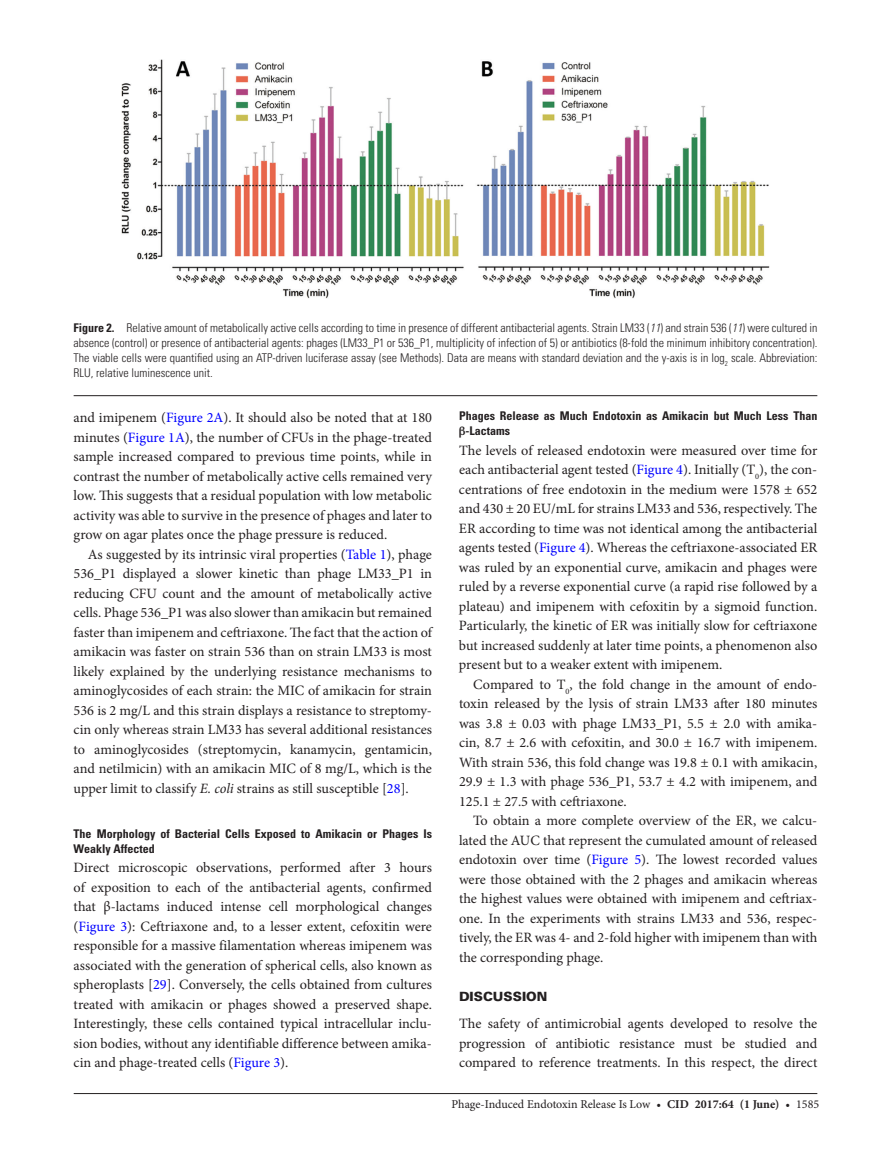
<style>
.page{position:relative;width:891px;height:1174px;background:#fff}
.page>*{position:absolute;margin:0;border:0;box-sizing:border-box;transform-origin:0 0}
.t1{font:14.25px/19.5px "Minion Pro";color:#231f20;text-align:justify}
.t2{font:900 12.75px "Univers LT Std";color:#231f20}
.t3{font:300 condensed 12px/15px "Univers LT Std";color:#231f20;text-align:justify}
.t4{font:700 condensed 12px/15px "Univers LT Std";color:#231f20}
.t5{font:12px "Minion Pro";color:#231f20}
.s1{font-weight:700}
.s2{font-style:italic}
.s3{color:#00f}
.s4{font-family:"Gandhari Unicode";font-stretch:normal}
</style>
<div class="page">
<hr style="left:74px;top:1093px;width:743px;height:1px;background:#231f20">
<hr style="left:74px;top:395px;width:743px;height:1px;background:#231f20">
<img style="left:121px;top:59px;width:649px;height:240px">
<p class="t3" style="left:74px;top:321px;width:745px"><span class="s1">Figure 2.</span> Relative amount of metabolically active cells according to time in presence of different antibacterial agents. Strain LM33 (<span class="s2">11</span>) and strain 536 (<span class="s2">11</span>) were cultured in absence (control) or presence of antibacterial agents: phages (LM33_P1 or 536_P1, multiplicity of infection of 5) or antibiotics (8-fold the minimum inhibitory concentration).<br>The viable cells were quantified using an ATP-driven luciferase assay (see Methods). Data are means with standard deviation and the y-axis is in log<sub>2</sub> scale. Abbreviation:<br>RLU, relative luminescence unit.</p>
<p class="t1" style="left:74px;top:408px;width:360px">and imipenem (<span class="s3">Figure 2A</span>). It should also be noted that at 180 minutes (<span class="s3">Figure 1A</span>), the number of CFUs in the phage-treated sample increased compared to previous time points, while in contrast the number of metabolically active cells remained very low. This suggests that a residual population with low metabolic activity was able to survive in the presence of phages and later to grow on agar plates once the phage pressure is reduced.</p>
<p class="t1" style="left:74px;top:544px;width:360px;text-indent:14px">As suggested by its intrinsic viral properties (<span class="s3">Table 1</span>), phage 536_P1 displayed a slower kinetic than phage LM33_P1 in reducing CFU count and the amount of metabolically active cells. Phage 536_P1 was also slower than amikacin but remained faster than imipenem and ceftriaxone. The fact that the action of amikacin was faster on strain 536 than on strain LM33 is most likely explained by the underlying resistance mechanisms to aminoglycosides of each strain: the MIC of amikacin for strain 536 is 2 mg/L and this strain displays a resistance to streptomy&shy;cin only whereas strain LM33 has several additional resistances to aminoglycosides (streptomycin, kanamycin, gentamicin, and netilmicin) with an amikacin MIC of 8 mg/L, which is the upper limit to classify <span class="s2">E. coli</span> strains as still susceptible [<span class="s3">28</span>].</p>
<p class="t4" style="left:74px;top:826px;width:360px">The Morphology of Bacterial Cells Exposed to Amikacin or Phages Is<br>Weakly Affected</p>
<p class="t1" style="left:74px;top:858px;width:360px">Direct microscopic observations, performed after 3 hours of exposition to each of the antibacterial agents, confirmed that β-lactams induced intense cell morphological changes (<span class="s3">Figure 3</span>): Ceftriaxone and, to a lesser extent, cefoxitin were responsible for a massive filamentation whereas imipenem was associated with the generation of spherical cells, also known as spheroplasts [<span class="s3">29</span>]. Conversely, the cells obtained from cultures treated with amikacin or phages showed a preserved shape.<br>Interestingly, these cells contained typical intracellular inclu&shy;sion bodies, without any identifiable difference between amika&shy;cin and phage-treated cells (<span class="s3">Figure 3</span>).</p>
<p class="t4" style="left:459px;top:409px;width:360px">Phages Release as Much Endotoxin as Amikacin but Much Less Than <span class="s4">β</span>-Lactams</p>
<p class="t1" style="left:459px;top:441px;width:360px">The levels of released endotoxin were measured over time for each antibacterial agent tested (<span class="s3">Figure 4</span>). Initially (T<sub>0</sub>), the con&shy;centrations of free endotoxin in the medium were 1578 ± 652 and 430 ± 20 EU/mL for strains LM33 and 536, respectively. The ER according to time was not identical among the antibacterial agents tested (<span class="s3">Figure 4</span>). Whereas the ceftriaxone-associated ER was ruled by an exponential curve, amikacin and phages were ruled by a reverse exponential curve (a rapid rise followed by a plateau) and imipenem with cefoxitin by a sigmoid function.<br>Particularly, the kinetic of ER was initially slow for ceftriaxone but increased suddenly at later time points, a phenomenon also present but to a weaker extent with imipenem.</p>
<p class="t1" style="left:459px;top:675px;width:360px;text-indent:14px">Compared to T<sub>0</sub>, the fold change in the amount of endo&shy;toxin released by the lysis of strain LM33 after 180 minutes was 3.8 ± 0.03 with phage LM33_P1, 5.5 ± 2.0 with amika&shy;cin, 8.7 ± 2.6 with cefoxitin, and 30.0 ± 16.7 with imipenem.<br>With strain 536, this fold change was 19.8 ± 0.1 with amikacin, 29.9 ± 1.3 with phage 536_P1, 53.7 ± 4.2 with imipenem, and 125.1 ± 27.5 with ceftriaxone.</p>
<p class="t1" style="left:459px;top:811px;width:360px;text-indent:14px">To obtain a more complete overview of the ER, we calcu&shy;lated the AUC that represent the cumulated amount of released endotoxin over time (<span class="s3">Figure 5</span>). The lowest recorded values were those obtained with the 2 phages and amikacin whereas the highest values were obtained with imipenem and ceftriax&shy;one. In the experiments with strains LM33 and 536, respec&shy;tively, the ER was 4- and 2-fold higher with imipenem than with the corresponding phage.</p>
<p class="t2" style="left:459px;top:988px;width:90px">DISCUSSION</p>
<p class="t1" style="left:459px;top:1014px;width:360px">The safety of antimicrobial agents developed to resolve the progression of antibiotic resistance must be studied and compared to reference treatments. In this respect, the direct</p>
<p class="t5" style="left:452px;top:1096px;width:369px">Phage-Induced Endotoxin Release Is Low • <span class="s1">CID 2017:64 (1 June)</span> • 1585</p>
</div>
